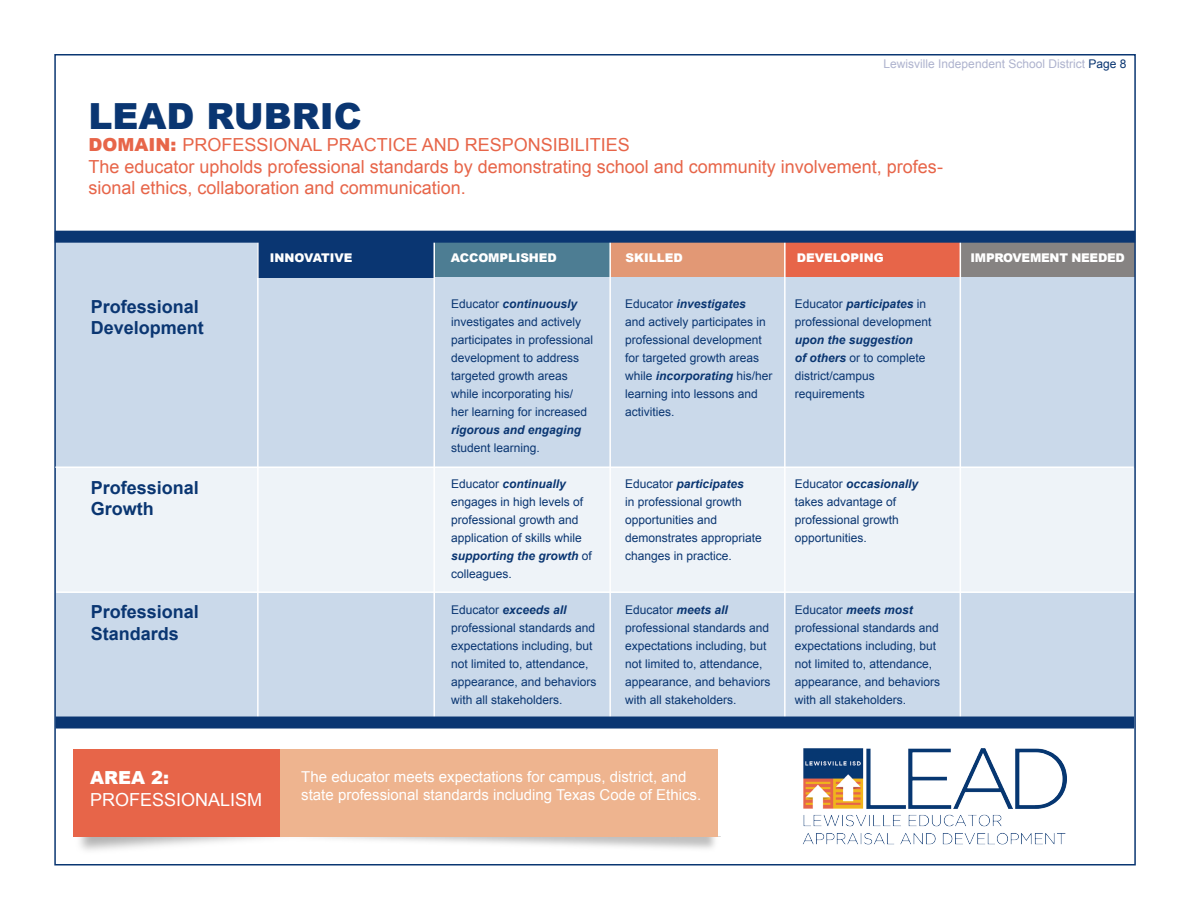
<style>
.page{position:relative;width:1188px;height:918px;background:#fff}
.page>*{position:absolute;margin:0;border:0;box-sizing:border-box;transform-origin:0 0}
.t1{font:900 36px "Arial";color:#0a3672}
.t2{font:18px/21.6px "Arial";color:#e76549}
.t3{font:700 18px "Arial";color:#0a3672}
.t4{font:18px "Arial";color:#fff}
.t5{font:900 18px "Arial";color:#fff}
.t6{font:15px/18px "Arial";color:#fff}
.t7{font:12px/18px "Arial";color:#0a3672}
.t8{font:900 12px "Arial";letter-spacing:-.01em;color:#fff}
.t9{font:12px "Arial";color:#aeb3ce}
.s1{color:#0a3672}
.s2{font-weight:900}
.s3{font-weight:700;font-style:italic}
</style>
<div class="page">
<div style="left:55px;top:237px;width:1080px;height:490px;background:#cad9ea"></div>
<div style="left:434px;top:243px;width:176px;height:34px;background:#4d7d93"></div>
<div style="left:258px;top:239px;width:176px;height:38px;background:#0a3672"></div>
<div style="left:610px;top:243px;width:175px;height:34px;background:#e29875"></div>
<div style="left:785px;top:243px;width:175px;height:34px;background:#e76549"></div>
<div style="left:960px;top:243px;width:174px;height:34px;background:#868382"></div>
<hr style="left:609px;top:236px;width:2px;height:492px;background:#fff">
<hr style="left:433px;top:236px;width:2px;height:490px;background:#fff">
<hr style="left:257px;top:236px;width:2px;height:490px;background:#fff">
<hr style="left:784px;top:236px;width:2px;height:487px;background:#fff">
<hr style="left:960px;top:236px;width:1px;height:493px;background:#fff">
<div style="left:55px;top:231px;width:1080px;height:12px;background:#0a3672"></div>
<div style="left:56px;top:468px;width:1078px;height:124px;background:#eef3f8"></div>
<hr style="left:55px;top:466px;width:1079px;height:2px;background:#fff">
<div style="left:56px;top:717px;width:1078px;height:12px;background:#0a3672"></div>
<img style="left:803px;top:748px;width:264px;height:97px">
<div style="left:73px;top:750px;width:208px;height:87px;background:#e76549"></div>
<div style="left:280px;top:750px;width:437px;height:87px;background:#eeb48f"></div>
<hr style="left:57px;top:591px;width:1077px;height:2px;background:#fff">
<p class="t9" style="left:884px;top:56px;width:244px">Lewisville Independent School District <span class="s1">Page 8</span></p>
<p class="t1" style="left:89px;top:90px;width:275px">LEAD RUBRIC</p>
<p class="t2" style="left:89px;top:134px;width:543px"><span class="s2">DOMAIN:</span> PROFESSIONAL PRACTICE AND RESPONSIBILITIES</p>
<p class="t2" style="left:89px;top:156px;width:856px">The educator upholds professional standards by demonstrating school and community involvement, profes&shy;sional ethics, collaboration and communication.</p>
<p class="t8" style="left:270px;top:249px;width:84px">INNOVATIVE</p>
<p class="t8" style="left:451px;top:249px;width:107px">ACCOMPLISHED</p>
<p class="t8" style="left:625px;top:249px;width:59px">SKILLED</p>
<p class="t8" style="left:797px;top:249px;width:89px">DEVELOPING</p>
<p class="t8" style="left:970px;top:249px;width:156px">IMPROVEMENT NEEDED</p>
<p class="t3" style="left:91px;top:294px;width:110px">Professional</p>
<p class="t3" style="left:91px;top:316px;width:115px">Development</p>
<p class="t3" style="left:91px;top:476px;width:110px">Professional</p>
<p class="t3" style="left:91px;top:497px;width:65px">Growth</p>
<p class="t3" style="left:91px;top:600px;width:110px">Professional</p>
<p class="t3" style="left:91px;top:622px;width:90px">Standards</p>
<p class="t7" style="left:451px;top:295px;width:144px">Educator <span class="s3">continuously </span>investigates and actively participates in professional development to address targeted growth areas while incorporating his/ her learning for increased <span class="s3">rigorous and engaging </span>student learning.</p>
<p class="t7" style="left:451px;top:475px;width:142px">Educator <span class="s3">continually </span>engages in high levels of professional growth and application of skills while <span class="s3">supporting the growth</span> of colleagues.</p>
<p class="t7" style="left:451px;top:601px;width:147px">Educator <span class="s3">exceeds all </span>professional standards and expectations including, but not limited to, attendance, appearance, and behaviors with all stakeholders.</p>
<p class="t7" style="left:625px;top:295px;width:149px">Educator <span class="s3">investigates<br></span>and actively participates in professional development for targeted growth areas while <span class="s3">incorporating</span> his/her learning into lessons and activities.</p>
<p class="t7" style="left:795px;top:295px;width:138px">Educator <span class="s3">participates</span> in professional development <span class="s3">upon the suggestion<br>of others</span> or to complete district/campus requirements</p>
<p class="t7" style="left:625px;top:475px;width:138px">Educator <span class="s3">participates<br></span>in professional growth opportunities and demonstrates appropriate changes in practice.</p>
<p class="t7" style="left:625px;top:601px;width:147px">Educator <span class="s3">meets all </span>professional standards and expectations including, but not limited to, attendance, appearance, and behaviors with all stakeholders.</p>
<p class="t7" style="left:795px;top:475px;width:125px">Educator <span class="s3">occasionally </span>takes advantage of professional growth opportunities.</p>
<p class="t7" style="left:795px;top:601px;width:147px">Educator <span class="s3">meets most </span>professional standards and expectations including, but not limited to, attendance, appearance, and behaviors with all stakeholders.</p>
<p class="t5" style="left:90px;top:765px;width:81px">AREA 2:</p>
<p class="t4" style="left:90px;top:788px;width:174px">PROFESSIONALISM</p>
<p class="t6" style="left:301px;top:768px;width:401px">The educator meets expectations for campus, district, and state professional standards including Texas Code of Ethics.</p>
</div>
